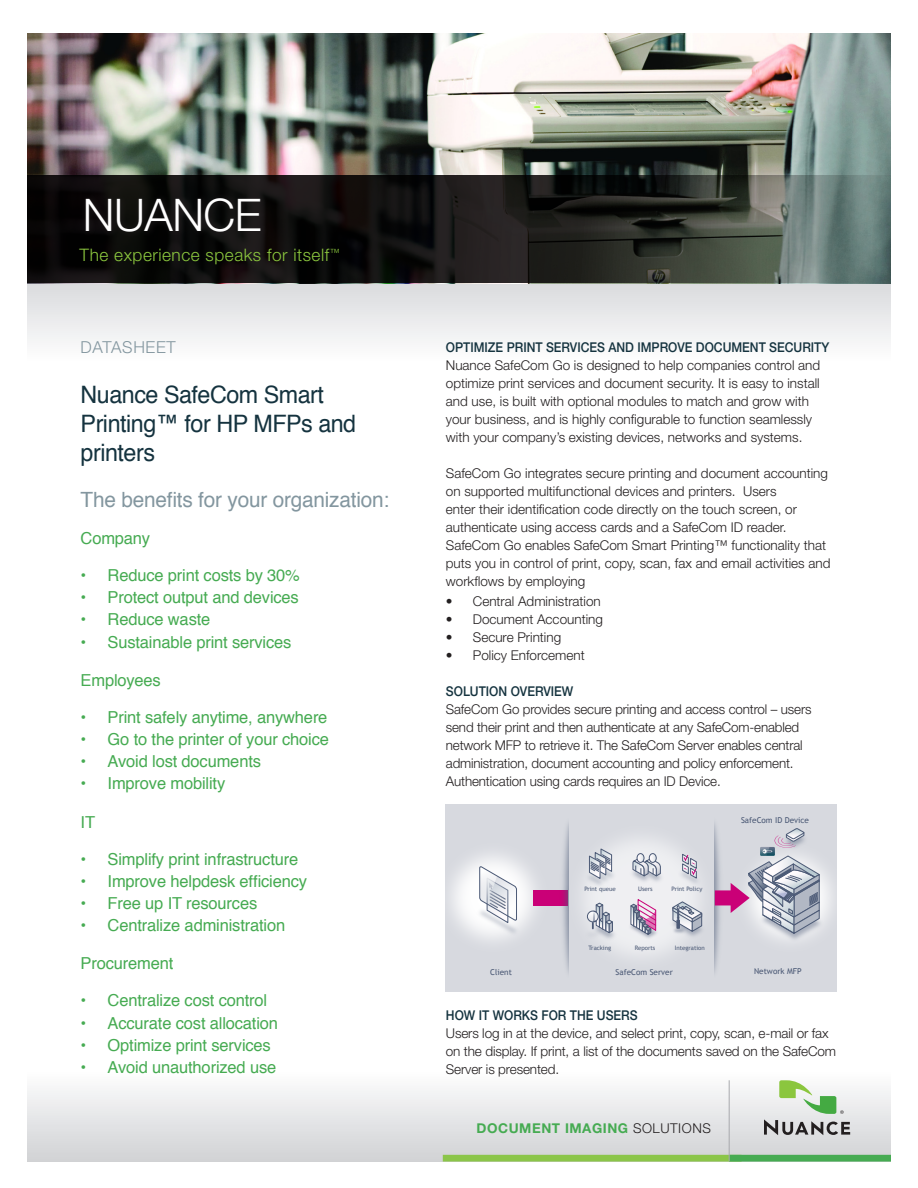
<style>
.page{position:relative;width:918px;height:1188px;background:#fff}
.page>*{position:absolute;margin:0;border:0;box-sizing:border-box;transform-origin:0 0}
.t1{font:300 45px "Helvetica Neue LT Std";letter-spacing:-.01em;color:#fff}
.t2{font:24px/28.8px "Helvetica";letter-spacing:-.02em;color:#15333f}
.t3{font:21px "Helvetica";letter-spacing:-.01em;color:#83969f}
.t4{font:300 17.25px "Helvetica Neue LT Std";letter-spacing:.03em;color:#8bc63e}
.Intro_text{font:16.5px "Helvetica";letter-spacing:-.01em;color:#46ab52}
.t5{font:300 16.5px "Helvetica Neue LT Std";letter-spacing:.04em;color:#83969f}
.Body_copy__9_14{font:300 13.5px/18px "Helvetica Neue LT Std";color:#231f20}
.Body_copy__9_14-2{font:500 13.5px "Helvetica Neue LT";color:#15333f;scale:.9 1}
.t6{font:700 13.5px "Helvetica Neue LT Std";letter-spacing:.04em;color:#46ab52}
.t7{font:8.1px "Trebuchet MS";color:#4c5a76}
.t8{font:6.15px "Trebuchet MS";color:#4c5a76}
.s1{font-weight:300;color:#231f20}
</style>
<div class="page">
<svg style="left:27px;top:284px;width:864px;height:57px"></svg>
<img style="left:27px;top:34px;width:864px;height:142px">
<svg style="left:27px;top:176px;width:864px;height:108px;background:#292c29"></svg>
<div style="left:27px;top:1070px;width:864px;height:91px;background:linear-gradient(to bottom,#fff,#d0d2d3)"></div>
<div style="left:443px;top:1155px;width:299px;height:7px;background:#8bc549"></div>
<div style="left:729px;top:1155px;width:162px;height:7px;background:#46ab52"></div>
<hr style="left:729px;top:1080px;width:1px;height:81px;background:#a8a9ad">
<svg style="left:764px;top:1080px;width:86px;height:55px"></svg>
<div style="left:81px;top:192px;width:188px;height:47px;background:#231f20;opacity:.75"></div>
<div style="left:568px;top:804px;width:174px;height:49px;background:#d7d9df"></div>
<img style="left:553px;top:804px;width:15px;height:49px">
<img style="left:715px;top:804px;width:15px;height:24px">
<svg style="left:633px;top:804px;width:28px;height:33px"></svg>
<img style="left:507px;top:853px;width:84px;height:138px">
<svg style="left:589px;top:849px;width:2px;height:30px"></svg>
<img style="left:591px;top:837px;width:192px;height:154px">
<img style="left:593px;top:847px;width:172px;height:144px">
<svg style="left:673px;top:902px;width:29px;height:30px"></svg>
<svg style="left:480px;top:866px;width:37px;height:57px"></svg>
<img style="left:771px;top:820px;width:48px;height:8px">
<svg style="left:715px;top:828px;width:105px;height:106px;background:#c1bccb"></svg>
<img style="left:621px;top:912px;width:45px;height:36px">
<svg style="left:631px;top:899px;width:25px;height:36px"></svg>
<p class="t1" style="left:83px;top:188px;width:180px">NUANCE</p>
<p class="t4" style="left:80px;top:245px;width:262px">The experience speaks for itself<sup>™</sup></p>
<p class="t5" style="left:81px;top:337px;width:97px">DATASHEET</p>
<p class="t2" style="left:81px;top:381px;width:277px">Nuance SafeCom Smart<br>Printing™ for HP MFPs and printers</p>
<p class="t3" style="left:81px;top:483px;width:310px">The benefits for your organization:</p>
<p class="Intro_text" style="left:81px;top:526px;width:71px">Company</p>
<p class="Intro_text" style="left:81px;top:563px;width:221px">• Reduce print costs by 30%</p>
<p class="Intro_text" style="left:81px;top:585px;width:220px">• Protect output and devices</p>
<p class="Intro_text" style="left:81px;top:607px;width:131px">• Reduce waste</p>
<p class="Intro_text" style="left:81px;top:629px;width:212px">• Sustainable print services</p>
<p class="Intro_text" style="left:81px;top:667px;width:82px">Employees</p>
<p class="Intro_text" style="left:81px;top:705px;width:248px">• Print safely anytime, anywhere</p>
<p class="Intro_text" style="left:81px;top:727px;width:250px">• Go to the printer of your choice</p>
<p class="Intro_text" style="left:81px;top:749px;width:182px">• Avoid lost documents</p>
<p class="Intro_text" style="left:81px;top:771px;width:146px">• Improve mobility</p>
<p class="Intro_text" style="left:81px;top:809px;width:16px">IT</p>
<p class="Intro_text" style="left:81px;top:846px;width:219px">• Simplify print infrastructure</p>
<p class="Intro_text" style="left:81px;top:868px;width:228px">• Improve helpdesk efficiency</p>
<p class="Intro_text" style="left:81px;top:890px;width:178px">• Free up IT resources</p>
<p class="Intro_text" style="left:81px;top:912px;width:206px">• Centralize administration</p>
<p class="Intro_text" style="left:81px;top:951px;width:94px">Procurement</p>
<p class="Intro_text" style="left:81px;top:988px;width:188px">• Centralize cost control</p>
<p class="Intro_text" style="left:81px;top:1010px;width:199px">• Accurate cost allocation</p>
<p class="Intro_text" style="left:81px;top:1032px;width:192px">• Optimize print services</p>
<p class="Intro_text" style="left:81px;top:1054px;width:197px">• Avoid unauthorized use</p>
<p class="Body_copy__9_14-2" style="left:446px;top:339px;width:428px">OPTIMIZE PRINT SERVICES AND IMPROVE DOCUMENT SECURITY</p>
<p class="Body_copy__9_14" style="left:446px;top:356px;width:376px">Nuance SafeCom Go is designed to help companies control and optimize print services and document security. It is easy to install and use, is built with optional modules to match and grow with your business, and is highly configurable to function seamlessly with your company’s existing devices, networks and systems.</p>
<p class="Body_copy__9_14" style="left:446px;top:464px;width:386px">SafeCom Go integrates secure printing and document accounting on supported multifunctional devices and printers. Users<br>enter their identification code directly on the touch screen, or authenticate using access cards and a SafeCom ID reader.<br>SafeCom Go enables SafeCom Smart Printing™ functionality that puts you in control of print, copy, scan, fax and email activities and workflows by employing</p>
<p class="Body_copy__9_14" style="left:446px;top:592px;width:157px">• Central Administration</p>
<p class="Body_copy__9_14" style="left:446px;top:610px;width:159px">• Document Accounting</p>
<p class="Body_copy__9_14" style="left:446px;top:628px;width:117px">• Secure Printing</p>
<p class="Body_copy__9_14" style="left:446px;top:646px;width:140px">• Policy Enforcement</p>
<p class="Body_copy__9_14-2" style="left:446px;top:683px;width:143px">SOLUTION OVERVIEW</p>
<p class="Body_copy__9_14" style="left:446px;top:700px;width:367px">SafeCom Go provides secure printing and access control – users send their print and then authenticate at any SafeCom-enabled network MFP to retrieve it. The SafeCom Server enables central administration, document accounting and policy enforcement.<br>Authentication using cards requires an ID Device.</p>
<p class="t7" style="left:490px;top:968px;width:23px">Client</p>
<p class="t8" style="left:584px;top:885px;width:33px">Print queue</p>
<p class="t8" style="left:638px;top:885px;width:16px">Users</p>
<p class="t8" style="left:672px;top:885px;width:32px">Print Policy</p>
<p class="t7" style="left:741px;top:815px;width:70px">SafeCom ID Device</p>
<p class="t8" style="left:588px;top:944px;width:24px">Tracking</p>
<p class="t8" style="left:635px;top:944px;width:22px">Reports</p>
<p class="t8" style="left:675px;top:944px;width:32px">Integration</p>
<p class="t7" style="left:616px;top:967px;width:59px">SafeCom Server</p>
<p class="t7" style="left:754px;top:967px;width:49px">Network MFP</p>
<p class="Body_copy__9_14-2" style="left:446px;top:1007px;width:215px">HOW IT WORKS FOR THE USERS</p>
<p class="Body_copy__9_14" style="left:446px;top:1024px;width:392px">Users log in at the device, and select print, copy, scan, e-mail or fax on the display. If print, a list of the documents saved on the SafeCom<br>Server is presented.</p>
<p class="t6" style="left:477px;top:1119px;width:236px">DOCUMENT IMAGING <span class="s1">SOLUTIONS</span></p>
</div>
